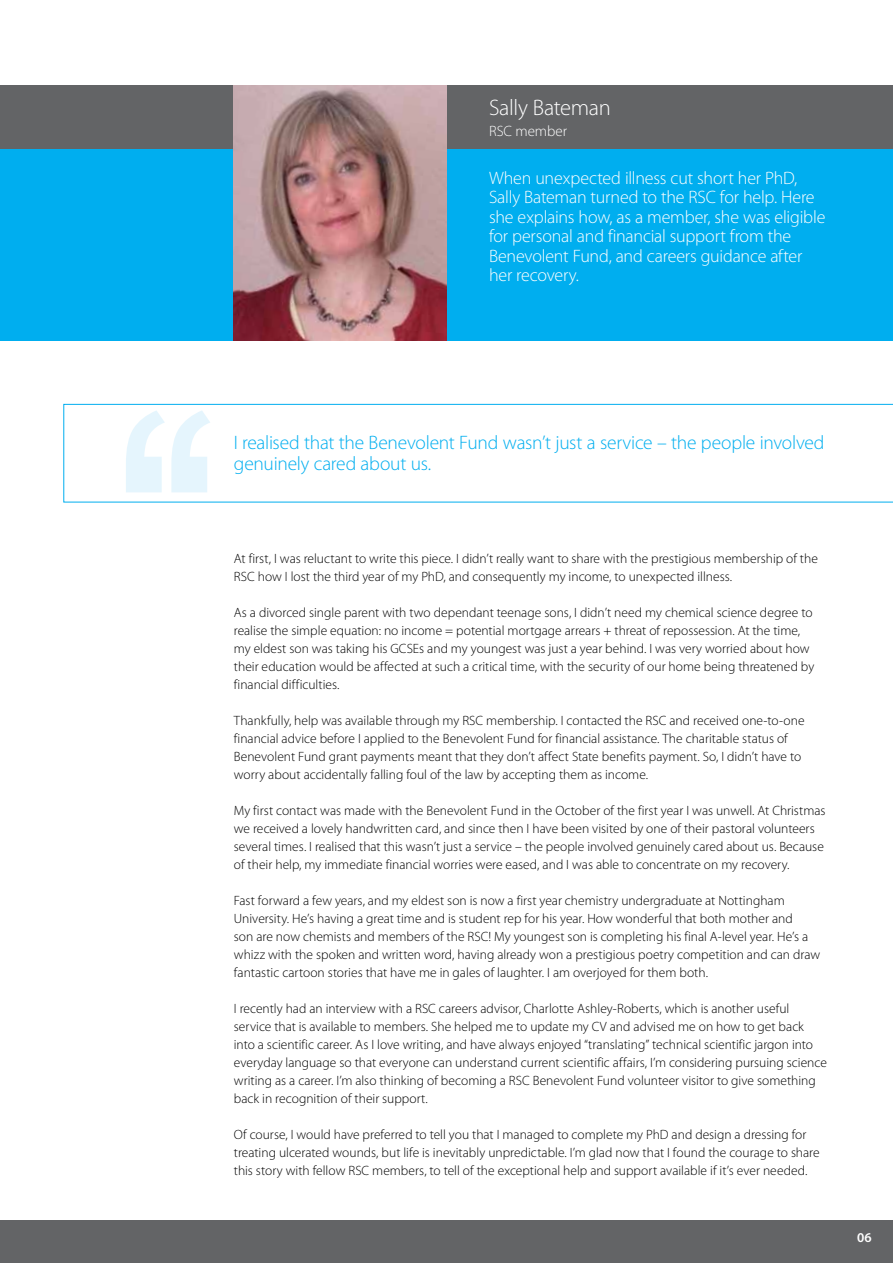
<style>
.page{position:relative;width:893px;height:1263px;background:#fff}
.page>*{position:absolute;margin:0;border:0;box-sizing:border-box;transform-origin:0 0}
.t1{font:349.95px "Arial Narrow";color:#c7eafb;scale:1.33 1}
.t2{font:300 22.5px "Myriad Pro";letter-spacing:-.015em;color:#fff}
.t3{font:300 19.5px/21px "Myriad Pro";letter-spacing:-.015em;color:#00aeef}
.t4{font:300 18px/19.5px "Myriad Pro";letter-spacing:-.015em;color:#fff}
.t5{font:300 15px "Myriad Pro";letter-spacing:-.005em;color:#fff}
.t6{font:300 13.5px/18px "Myriad Pro";color:#000}
.t7{font:600 13.5px "Myriad Pro";color:#fff}
</style>
<div class="page">
<svg style="left:63px;top:404px;width:830px;height:98px"></svg>
<div style="left:0;top:85px;width:893px;height:255px;background:#00aeef"></div>
<div style="left:0;top:85px;width:893px;height:64px;background:#636466"></div>
<img style="left:234px;top:85px;width:212px;height:255px">
<div style="left:0;top:1220px;width:893px;height:43px;background:#636466"></div>
<h2 class="t2" style="left:489px;top:95px;width:123px">Sally Bateman</h2>
<p class="t5" style="left:489px;top:123px;width:80px">RSC member</p>
<p class="t4" style="left:489px;top:168px;width:338px">When unexpected illness cut short her PhD, Sally Bateman turned to the RSC for help. Here she explains how, as a member, she was eligible for personal and financial support from the Benevolent Fund, and careers guidance after her recovery.</p>
<h1 class="t1" style="left:103px;top:281px;width:99px">‘‘</h1>
<h3 class="t3" style="left:234px;top:432px;width:592px">I realised that the Benevolent Fund wasn’t just a service – the people involved genuinely cared about us.</h3>
<p class="t6" style="left:234px;top:550px;width:586px">At first, I was reluctant to write this piece. I didn’t really want to share with the prestigious membership of the<br>RSC how I lost the third year of my PhD, and consequently my income, to unexpected illness.</p>
<p class="t6" style="left:234px;top:604px;width:582px">As a divorced single parent with two dependant teenage sons, I didn’t need my chemical science degree to realise the simple equation: no income = potential mortgage arrears + threat of repossession. At the time, my eldest son was taking his GCSEs and my youngest was just a year behind. I was very worried about how their education would be affected at such a critical time, with the security of our home being threatened by financial difficulties.</p>
<p class="t6" style="left:234px;top:712px;width:572px">Thankfully, help was available through my RSC membership. I contacted the RSC and received one-to-one financial advice before I applied to the Benevolent Fund for financial assistance. The charitable status of Benevolent Fund grant payments meant that they don’t affect State benefits payment. So, I didn’t have to worry about accidentally falling foul of the law by accepting them as income.</p>
<p class="t6" style="left:234px;top:802px;width:593px">My first contact was made with the Benevolent Fund in the October of the first year I was unwell. At Christmas we received a lovely handwritten card, and since then I have been visited by one of their pastoral volunteers several times. I realised that this wasn’t just a service – the people involved genuinely cared about us. Because of their help, my immediate financial worries were eased, and I was able to concentrate on my recovery.</p>
<p class="t6" style="left:234px;top:892px;width:588px">Fast forward a few years, and my eldest son is now a first year chemistry undergraduate at Nottingham University. He’s having a great time and is student rep for his year. How wonderful that both mother and<br>son are now chemists and members of the RSC! My youngest son is completing his final A-level year. He’s a whizz with the spoken and written word, having already won a prestigious poetry competition and can draw fantastic cartoon stories that have me in gales of laughter. I am overjoyed for them both.</p>
<p class="t6" style="left:234px;top:1000px;width:595px">I recently had an interview with a RSC careers advisor, Charlotte Ashley-Roberts, which is another useful service that is available to members. She helped me to update my CV and advised me on how to get back into a scientific career. As I love writing, and have always enjoyed “translating” technical scientific jargon into everyday language so that everyone can understand current scientific affairs, I’m considering pursuing science writing as a career. I’m also thinking of becoming a RSC Benevolent Fund volunteer visitor to give something back in recognition of their support.</p>
<p class="t6" style="left:234px;top:1126px;width:587px">Of course, I would have preferred to tell you that I managed to complete my PhD and design a dressing for treating ulcerated wounds, but life is inevitably unpredictable. I’m glad now that I found the courage to share this story with fellow RSC members, to tell of the exceptional help and support available if it’s ever needed.</p>
<p class="t7" style="left:857px;top:1228px;width:16px">06</p>
</div>
